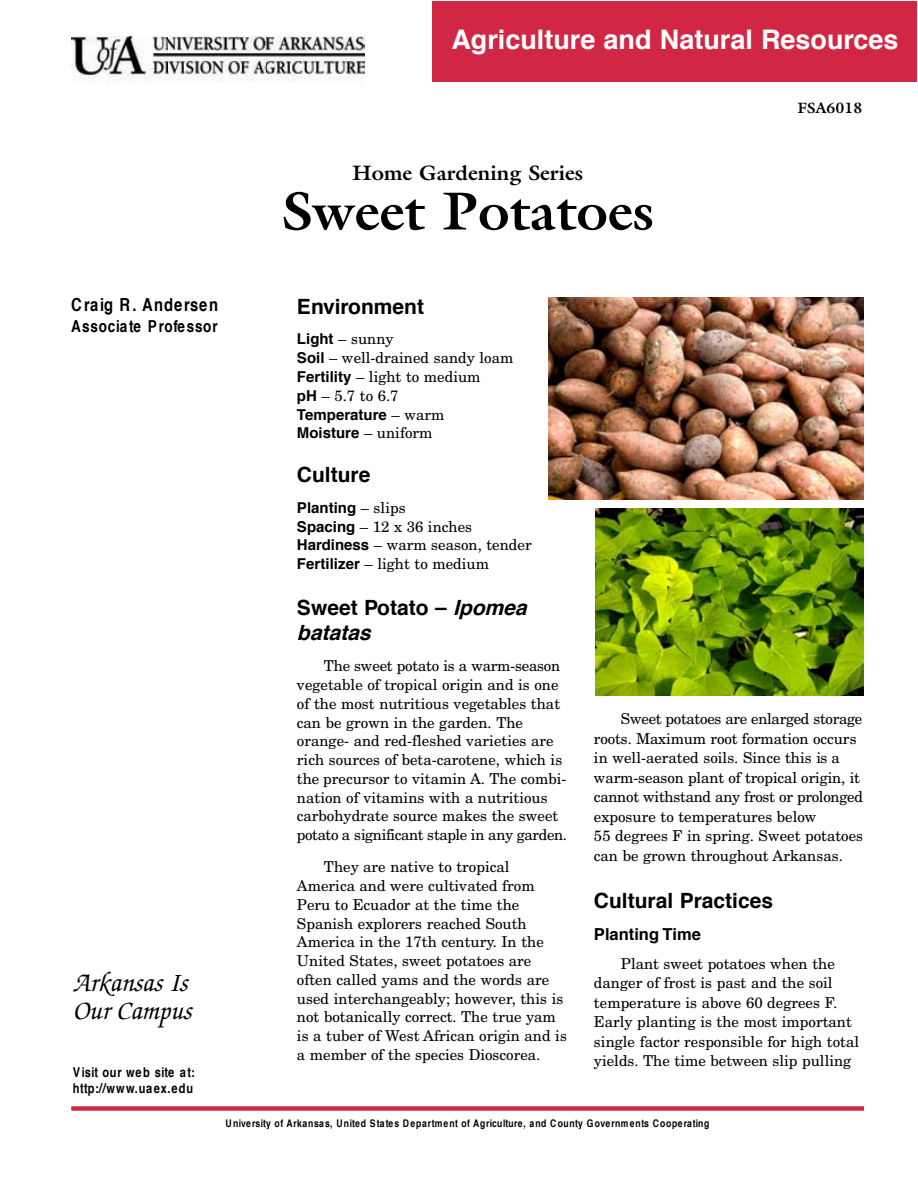
<style>
.page{position:relative;width:918px;height:1188px;background:#fff}
.page>*{position:absolute;margin:0;border:0;box-sizing:border-box;transform-origin:0 0}
.t1{font:700 54px "Galliard";color:#000}
.t2{font:700 27px "Helvetica";color:#fff}
.t3{font:italic 500 27px/28.5px "Zapf Chancery";color:#000}
.t4{font:700 21px "Helvetica";color:#000}
.t5{font:italic 700 21px/25.2px "Helvetica";color:#000}
.t6{font:700 21px "Galliard";color:#000}
.t7{font:700 condensed 18px "Helvetica";letter-spacing:.055em;color:#000}
.t8{font:700 condensed 16.5px "Helvetica";letter-spacing:.045em;color:#000}
.t9{font:700 16.5px "Helvetica";color:#000}
.t10{font:15px/18.8px "New Century Schlbk";color:#000}
.t11{font:700 15px/18.8px "Helvetica";color:#000}
.t12{font:700 15px "Galliard";color:#000}
.t13{font:700 condensed 13.5px/16.2px "Helvetica";letter-spacing:.055em;color:#000}
.t14{font:700 condensed 10.5px "Helvetica";letter-spacing:.055em;color:#000}
.s1{font-family:"Helvetica";font-weight:700}
.s2{font-family:"New Century Schlbk";font-weight:400}
.s3{font-style:normal}
</style>
<div class="page">
<div style="left:71px;top:1106px;width:793px;height:5px;background:#d22744"></div>
<div style="left:432px;top:1px;width:485px;height:81px;background:#d22744"></div>
<img style="left:71px;top:37px;width:293px;height:45px">
<img style="left:549px;top:297px;width:315px;height:203px">
<img style="left:596px;top:509px;width:268px;height:186px">
<h2 class="t2" style="left:451px;top:28px;width:449px">Agriculture and Natural Resources</h2>
<h3 class="t6" style="left:352px;top:160px;width:232px">Home Gardening Series</h3>
<h1 class="t1" style="left:281px;top:176px;width:375px">Sweet Potatoes</h1>
<p class="t12" style="left:797px;top:98px;width:67px">FSA6018</p>
<p class="t7" style="left:71px;top:298px;width:148px">Craig R. Andersen</p>
<p class="t8" style="left:71px;top:319px;width:148px">Associate Professor</p>
<h2 class="t3" style="left:73px;top:970px;width:120px">Arkansas Is<br>Our Campus</h2>
<p class="t13" style="left:73px;top:1065px;width:124px">Visit our web site at: http://www.uaex.edu</p>
<h3 class="t4" style="left:297px;top:297px;width:129px">Environment</h3>
<p class="t10" style="left:297px;top:330px;width:218px"><span class="s1">Light</span> – sunny<br><span class="s1">Soil</span> – well-drained sandy loam<br><span class="s1">Fertility</span> – light to medium<br><span class="s1">pH</span> – 5.7 to 6.7</p>
<p class="t11" style="left:297px;top:406px;width:149px">Temperature <span class="s2">– warm<br></span>Moisture <span class="s2">– uniform</span></p>
<h3 class="t4" style="left:297px;top:466px;width:75px">Culture</h3>
<p class="t11" style="left:297px;top:499px;width:110px">Planting <span class="s2">– slips</span></p>
<p class="t10" style="left:297px;top:517px;width:236px"><span class="s1">Spacing</span> – 12 x 36 inches<br><span class="s1">Hardiness</span> – warm season, tender<br><span class="s1">Fertilizer</span> – light to medium</p>
<h3 class="t5" style="left:297px;top:597px;width:236px"><span class="s3">Sweet Potato –</span> Ipomea batatas</h3>
<p class="t10" style="left:297px;top:657px;width:272px;text-indent:27px">The sweet potato is a warm-season vegetable of tropical origin and is one of the most nutritious vegetables that can be grown in the garden. The orange- and red-fleshed varieties are rich sources of beta-carotene, which is the precursor to vitamin A. The combi&shy;nation of vitamins with a nutritious carbohydrate source makes the sweet potato a significant staple in any garden.</p>
<p class="t10" style="left:297px;top:858px;width:271px;text-indent:27px">They are native to tropical America and were cultivated from Peru to Ecuador at the time the Spanish explorers reached South America in the 17th century. In the United States, sweet potatoes are often called yams and the words are used interchangeably; however, this is not botanically correct. The true yam is a tuber of West African origin and is a member of the species Dioscorea.</p>
<p class="t10" style="left:594px;top:709px;width:271px;line-height:19.5px;text-indent:27px">Sweet potatoes are enlarged storage roots. Maximum root formation occurs in well-aerated soils. Since this is a warm-season plant of tropical origin, it cannot withstand any frost or prolonged exposure to temperatures below<br>55 degrees F in spring. Sweet potatoes can be grown throughout Arkansas.</p>
<h3 class="t4" style="left:594px;top:892px;width:181px">Cultural Practices</h3>
<p class="t9" style="left:594px;top:927px;width:109px">Planting Time</p>
<p class="t10" style="left:594px;top:954px;width:267px;line-height:19.5px;text-indent:27px">Plant sweet potatoes when the danger of frost is past and the soil temperature is above 60 degrees F.<br>Early planting is the most important single factor responsible for high total yields. The time between slip pulling</p>
<p class="t14" style="left:225px;top:1119px;width:485px">University of Arkansas, United States Department of Agriculture, and County Governments Cooperating</p>
</div>
